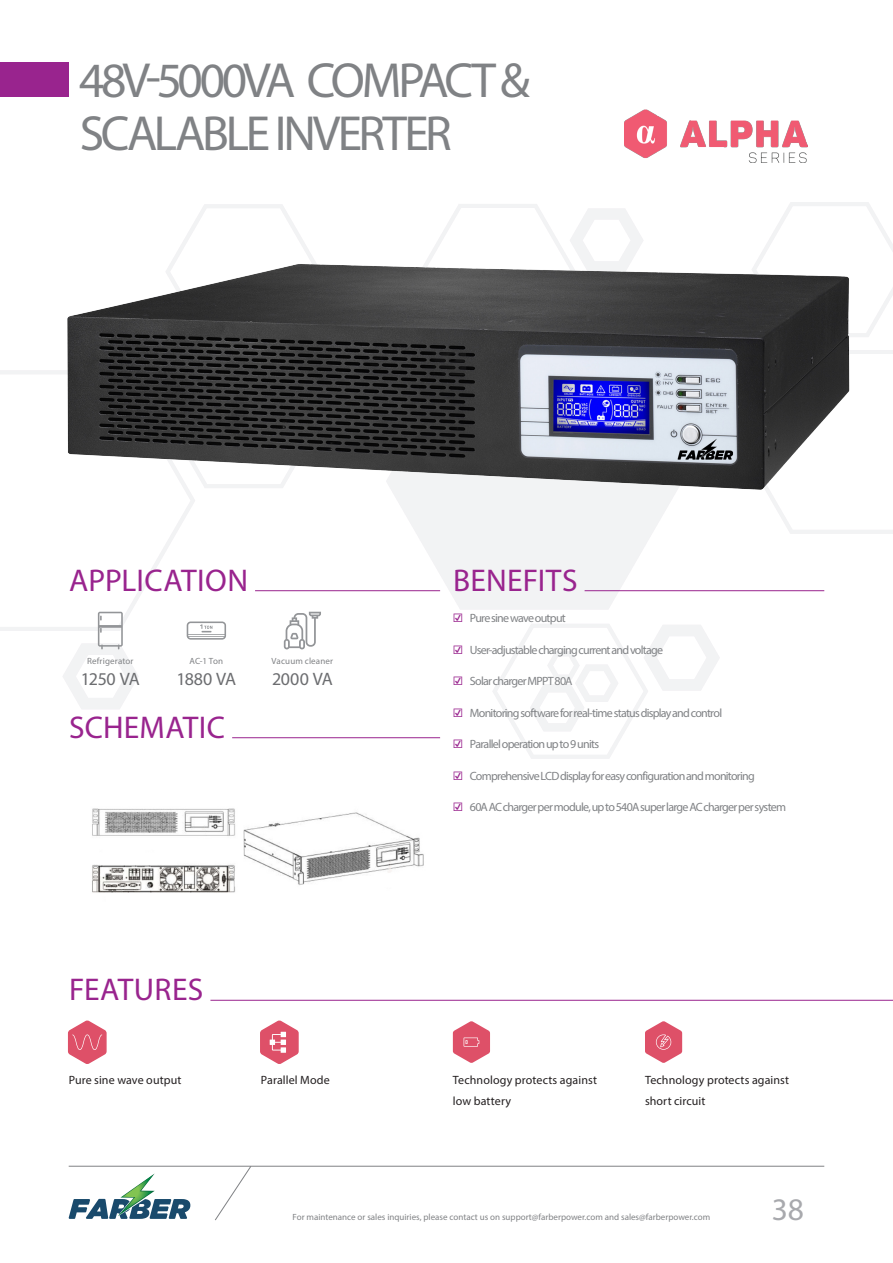
<style>
.page{position:relative;width:893px;height:1263px;background:#fff}
.page>*{position:absolute;margin:0;border:0;box-sizing:border-box;transform-origin:0 0}
.h_0_1{font:49.5px "Myriad Pro";letter-spacing:-.085em;color:#808285}
.h_0_1-2{font:49.5px "Myriad Pro";letter-spacing:-.065em;color:#808285}
.h_0_3{font:31.5px "Myriad Pro";letter-spacing:.01em;color:#99248e}
.t1{font:31.5px "Myriad Pro";color:#a8a9ad}
.p_0_3{font:18px "Myriad Pro";letter-spacing:-.02em;color:#6c6d70}
.t2{font:12px "Myriad Pro";letter-spacing:-.065em;color:#808285}
.p_0_1{font:12px/21px "Myriad Pro";letter-spacing:.01em;color:#231f20}
.p_0_2{font:9px "Myriad Pro";color:#808285}
.p_0_2-2{font:9px "Myriad Pro";letter-spacing:.02em;color:#808285}
.s1{color:#99248e}
</style>
<div class="page">
<hr style="left:69px;top:1166px;width:755px;height:1px;background:#808285">
<svg style="left:214px;top:1165px;width:38px;height:56px"></svg>
<svg style="left:69px;top:1173px;width:121px;height:46px"></svg>
<svg style="left:386px;top:534px;width:296px;height:76px;fill:#f2f3f4"></svg>
<svg style="left:493px;top:624px;width:227px;height:135px"></svg>
<svg style="left:197px;top:202px;width:696px;height:332px"></svg>
<svg style="left:0;top:370px;width:187px;height:261px"></svg>
<img style="left:40px;top:218px;width:826px;height:307px">
<img style="left:92px;top:808px;width:332px;height:85px">
<hr style="left:232px;top:737px;width:208px;height:1px;background:#99248e">
<hr style="left:585px;top:590px;width:239px;height:1px;background:#99248e">
<hr style="left:255px;top:590px;width:185px;height:1px;background:#99248e">
<svg style="left:67px;top:1020px;width:40px;height:44px"></svg>
<svg style="left:453px;top:1021px;width:37px;height:42px"></svg>
<svg style="left:645px;top:1021px;width:37px;height:42px"></svg>
<img style="left:625px;top:109px;width:183px;height:53px">
<div style="left:0;top:62px;width:69px;height:35px;background:#99248e"></div>
<svg style="left:63px;top:612px;width:76px;height:97px"></svg>
<svg style="left:187px;top:621px;width:39px;height:19px"></svg>
<svg style="left:284px;top:612px;width:37px;height:37px"></svg>
<hr style="left:210px;top:1000px;width:683px;height:1px;background:#99248e">
<svg style="left:260px;top:1020px;width:39px;height:44px"></svg>
<p class="h_0_1" style="left:79px;top:50px;width:452px">48V-5000VA COMPACT &amp;</p>
<p class="h_0_1-2" style="left:80px;top:103px;width:374px">SCALABLE INVERTER</p>
<p class="h_0_3" style="left:69px;top:561px;width:181px">APPLICATION</p>
<p class="h_0_3" style="left:453px;top:561px;width:126px">BENEFITS</p>
<p class="p_0_2-2" style="left:87px;top:656px;width:48px">Refrigerator</p>
<p class="p_0_3" style="left:81px;top:668px;width:60px">1250 VA</p>
<p class="p_0_2" style="left:190px;top:656px;width:35px">AC-1 Ton</p>
<p class="p_0_3" style="left:177px;top:668px;width:61px">1880 VA</p>
<p class="h_0_3" style="left:69px;top:708px;width:158px">SCHEMATIC</p>
<p class="p_0_2" style="left:272px;top:656px;width:63px">Vacuum cleaner</p>
<p class="p_0_3" style="left:272px;top:668px;width:62px">2000 VA</p>
<p class="h_0_3" style="left:69px;top:970px;width:136px">FEATURES</p>
<p class="t2" style="left:453px;top:611px;width:114px"><span class="s1">☑</span> Pure sine wave output</p>
<p class="t2" style="left:453px;top:642px;width:212px"><span class="s1">☑</span> User-adjustable charging current and voltage</p>
<p class="t2" style="left:453px;top:674px;width:121px"><span class="s1">☑</span> Solar charger MPPT 80A</p>
<p class="t2" style="left:453px;top:705px;width:271px"><span class="s1">☑</span> Monitoring software for real-time status display and control</p>
<p class="t2" style="left:453px;top:737px;width:148px"><span class="s1">☑</span> Parallel operation up to 9 units</p>
<p class="t2" style="left:453px;top:768px;width:303px"><span class="s1">☑</span> Comprehensive LCD display for easy configuration and monitoring</p>
<p class="t2" style="left:453px;top:800px;width:335px"><span class="s1">☑</span> 60A AC charger per module, up to 540A super large AC charger per system</p>
<p class="p_0_1" style="left:69px;top:1069px;width:114px">Pure sine wave output</p>
<p class="p_0_1" style="left:261px;top:1069px;width:71px">Parallel Mode</p>
<p class="p_0_1" style="left:453px;top:1069px;width:146px">Technology protects against low battery</p>
<p class="p_0_1" style="left:645px;top:1069px;width:146px">Technology protects against short circuit</p>
<p class="p_0_2" style="left:293px;top:1212px;width:419px">For maintenance or sales inquiries, please contact us on support@farberpower.com and sales@farberpower.com</p>
<h2 class="t1" style="left:772px;top:1190px;width:34px">38</h2>
</div>
